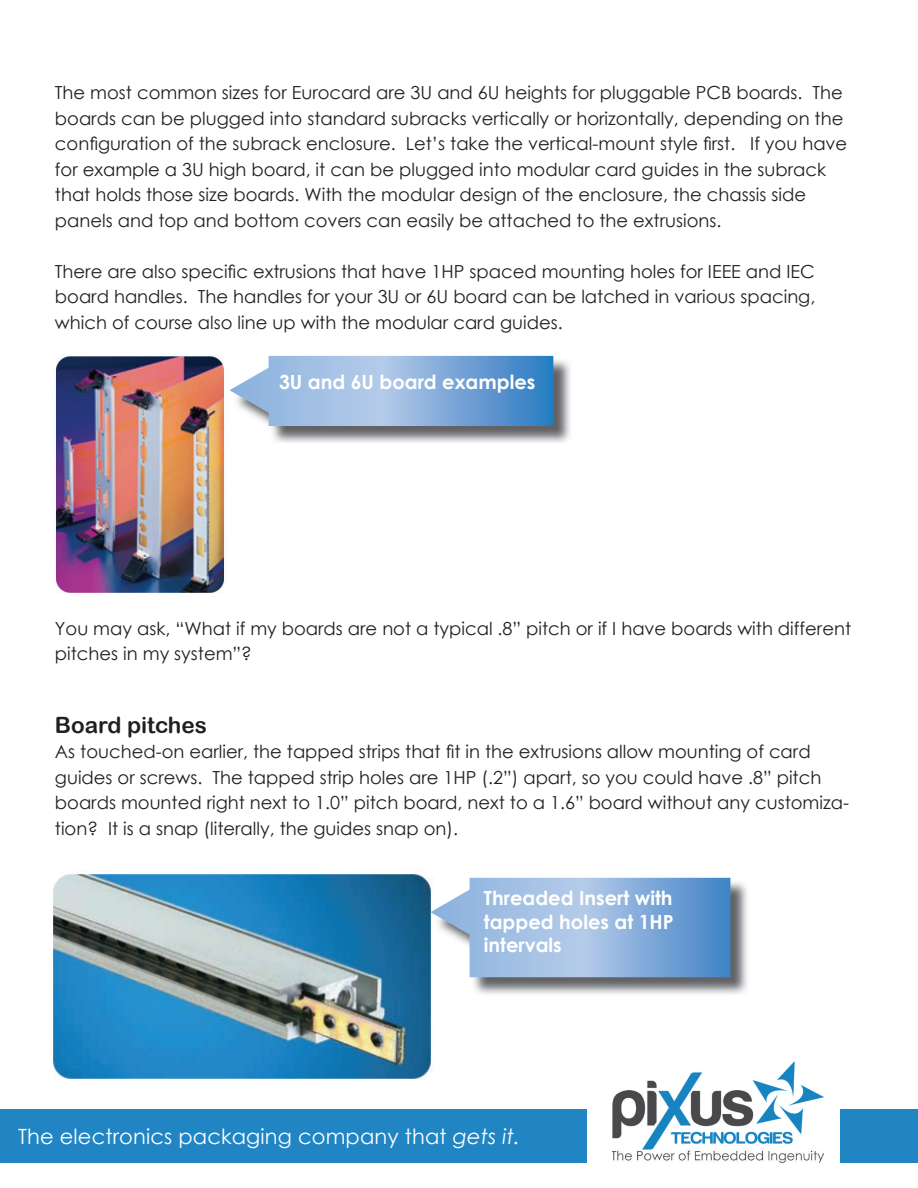
<style>
.page{position:relative;width:918px;height:1188px;background:#fff}
.page>*{position:absolute;margin:0;border:0;box-sizing:border-box;transform-origin:0 0}
.t1{font:22.5px "Arial Rounded MT Bold";color:#231f20}
.t2{font:21px "Century Gothic";letter-spacing:.005em;color:#fff}
.t3{font:700 19.5px/23.4px "Century Gothic";color:#fff;text-align:justify}
.t4{font:18px/25.5px "Century Gothic";color:#231f20}
.s1{font-style:italic}
</style>
<div class="page">
<img style="left:55px;top:356px;width:175px;height:237px">
<img style="left:271px;top:358px;width:299px;height:84px">
<svg style="left:230px;top:356px;width:323px;height:70px"></svg>
<img style="left:53px;top:874px;width:378px;height:205px">
<img style="left:469px;top:880px;width:278px;height:114px">
<svg style="left:430px;top:878px;width:300px;height:99px"></svg>
<div style="left:0;top:1109px;width:586px;height:54px;background:#2185c3"></div>
<img style="left:612px;top:1061px;width:211px;height:102px">
<div style="left:840px;top:1109px;width:78px;height:54px;background:#2185c3"></div>
<p class="t4" style="left:55px;top:79px;width:794px">The most common sizes for Eurocard are 3U and 6U heights for pluggable PCB boards. The boards can be plugged into standard subracks vertically or horizontally, depending on the configuration of the subrack enclosure. Let’s take the vertical-mount style first. If you have for example a 3U high board, it can be plugged into modular card guides in the subrack that holds those size boards. With the modular design of the enclosure, the chassis side panels and top and bottom covers can easily be attached to the extrusions.</p>
<p class="t4" style="left:55px;top:258px;width:762px;text-align:justify">There are also specific extrusions that have 1HP spaced mounting holes for IEEE and IEC board handles. The handles for your 3U or 6U board can be latched in various spacing, which of course also line up with the modular card guides.</p>
<p class="t3" style="left:279px;top:370px;width:258px">3U and 6U board examples</p>
<p class="t4" style="left:55px;top:615px;width:798px">You may ask, “What if my boards are not a typical .8” pitch or if I have boards with different pitches in my system”?</p>
<p class="t1" style="left:55px;top:711px;width:154px">Board pitches</p>
<p class="t4" style="left:55px;top:739px;width:796px">As touched-on earlier, the tapped strips that fit in the extrusions allow mounting of card guides or screws. The tapped strip holes are 1HP (.2”) apart, so you could have .8” pitch boards mounted right next to 1.0” pitch board, next to a 1.6” board without any customiza&shy;tion? It is a snap (literally, the guides snap on).</p>
<p class="t3" style="left:484px;top:886px;width:191px">Threaded Insert with tapped holes at 1HP intervals</p>
<p class="t2" style="left:18px;top:1121px;width:503px">The electronics packaging company that <span class="s1">gets it.</span></p>
</div>
